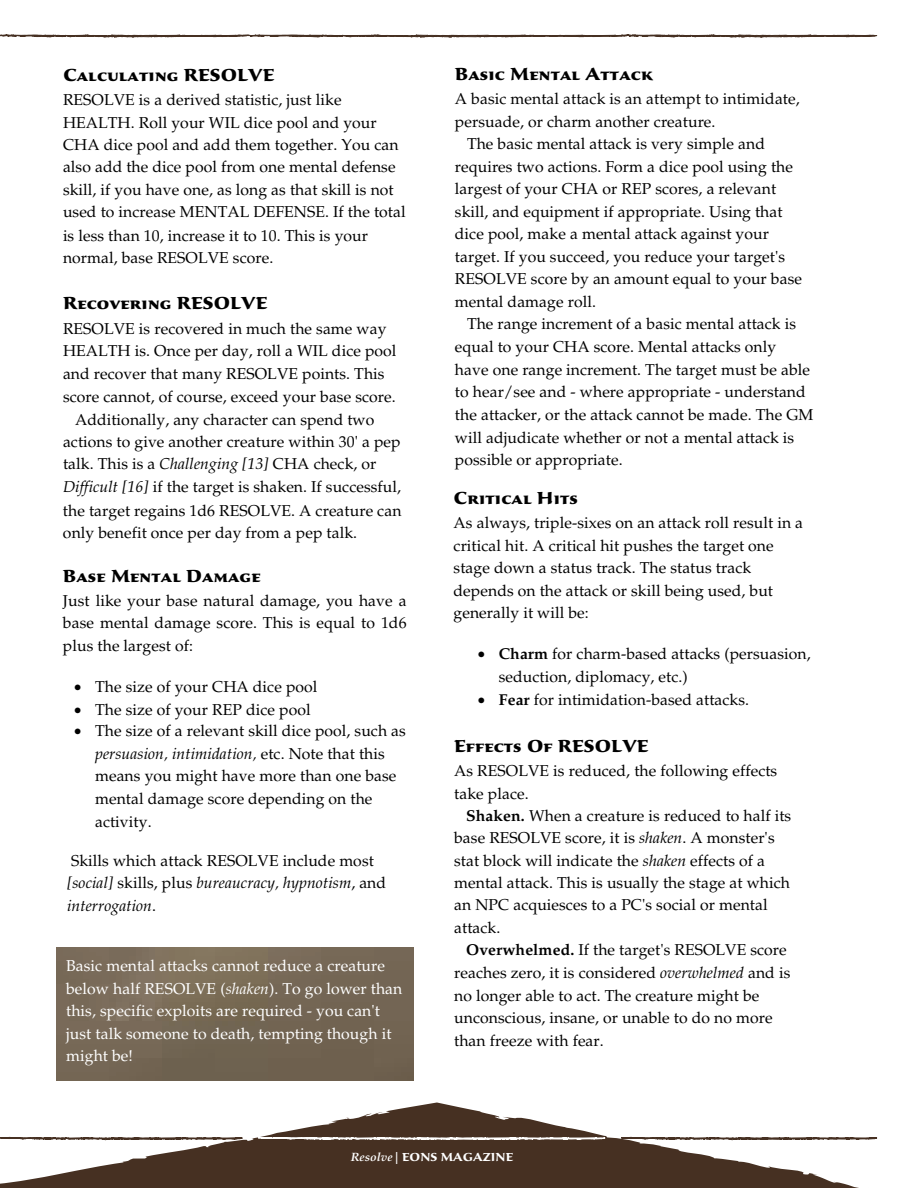
<style>
.page{position:relative;width:918px;height:1188px;background:#fff}
.page>*{position:absolute;margin:0;border:0;box-sizing:border-box;transform-origin:0 0}
.t1{font:900 18px "Sava Pro";letter-spacing:.005em;color:#000}
.t2{font:15.75px/22.5px "Palatino LT Std";letter-spacing:.005em;color:#000}
.t3{font:15.75px/22.5px "Palatino LT Std";letter-spacing:.005em;color:#fff}
.t4{font:700 12px "Sava Pro";color:#fff}
.s1{font-style:italic}
.s2{font-weight:700}
.s3{font-family:"Palatino LT Std";font-style:italic}
</style>
<div class="page">
<img style="left:56px;top:948px;width:357px;height:133px">
<svg style="left:0;top:34px;width:878px;height:4px"></svg>
<svg style="left:0;top:1103px;width:878px;height:85px;fill:#463022"></svg>
<svg style="left:258px;top:1136px;width:349px;height:5px"></svg>
<p class="t1" style="left:63px;top:63px;width:213px">Calculating RESOLVE</p>
<p class="t2" style="left:63px;top:89px;width:344px">RESOLVE is a derived statistic, just like HEALTH. Roll your WIL dice pool and your CHA dice pool and add them together. You can also add the dice pool from one mental defense skill, if you have one, as long as that skill is not used to increase MENTAL DEFENSE. If the total is less than 10, increase it to 10. This is your normal, base RESOLVE score.</p>
<p class="t1" style="left:63px;top:291px;width:206px">Recovering RESOLVE</p>
<p class="t2" style="left:63px;top:317px;width:325px">RESOLVE is recovered in much the same way</p>
<p class="t2" style="left:63px;top:340px;width:335px">HEALTH is. Once per day, roll a WIL dice pool</p>
<p class="t2" style="left:63px;top:363px;width:323px">and recover that many RESOLVE points. This</p>
<p class="t2" style="left:63px;top:386px;width:334px">score cannot, of course, exceed your base score.</p>
<p class="t2" style="left:75px;top:408px;width:301px">Additionally, any character can spend two</p>
<p class="t2" style="left:63px;top:431px;width:339px">actions to give another creature within 30' a pep</p>
<p class="t2" style="left:63px;top:453px;width:315px">talk. This is a <span class="s1">Challenging [13]</span> CHA check, or</p>
<p class="t2" style="left:63px;top:476px;width:340px"><span class="s1">Difficult [16]</span> if the target is shaken. If successful,</p>
<p class="t2" style="left:63px;top:499px;width:340px">the target regains 1d6 RESOLVE. A creature can</p>
<p class="t2" style="left:63px;top:522px;width:296px">only benefit once per day from a pep talk.</p>
<p class="t1" style="left:63px;top:564px;width:199px">Base Mental Damage</p>
<p class="t2" style="left:63px;top:590px;width:345px;text-align:justify">Just like your base natural damage, you have a base mental damage score. This is equal to 1d6 plus the largest of:</p>
<p class="t2" style="left:74px;top:676px;width:245px">• The size of your CHA dice pool</p>
<p class="t2" style="left:74px;top:698px;width:238px">• The size of your REP dice pool</p>
<p class="t2" style="left:95px;top:720px;width:312px;text-indent:-21px">• The size of a relevant skill dice pool, such as <span class="s1">persuasion, intimidation,</span> etc. Note that this means you might have more than one base mental damage score depending on the activity.</p>
<p class="t2" style="left:67px;top:849px;width:321px">Skills which attack RESOLVE include most <span class="s1">[social]</span> skills, plus <span class="s1">bureaucracy, hypnotism</span>, and <span class="s1">interrogation</span>.</p>
<p class="t3" style="left:66px;top:955px;width:338px">Basic mental attacks cannot reduce a creature below half RESOLVE (<span class="s1">shaken</span>). To go lower than this, specific exploits are required - you can't just talk someone to death, tempting though it might be!</p>
<p class="t1" style="left:455px;top:62px;width:200px">Basic Mental Attack</p>
<p class="t2" style="left:455px;top:88px;width:346px">A basic mental attack is an attempt to intimidate,</p>
<p class="t2" style="left:455px;top:110px;width:262px">persuade, or charm another creature.</p>
<p class="t2" style="left:467px;top:133px;width:300px">The basic mental attack is very simple and</p>
<p class="t2" style="left:455px;top:155px;width:340px">requires two actions. Form a dice pool using the</p>
<p class="t2" style="left:455px;top:178px;width:323px">largest of your CHA or REP scores, a relevant</p>
<p class="t2" style="left:455px;top:200px;width:329px">skill, and equipment if appropriate. Using that</p>
<p class="t2" style="left:455px;top:222px;width:315px">dice pool, make a mental attack against your</p>
<p class="t2" style="left:455px;top:245px;width:332px">target. If you succeed, you reduce your target's</p>
<p class="t2" style="left:455px;top:268px;width:349px">RESOLVE score by an amount equal to your base</p>
<p class="t2" style="left:455px;top:290px;width:143px">mental damage roll.</p>
<p class="t2" style="left:467px;top:313px;width:331px">The range increment of a basic mental attack is</p>
<p class="t2" style="left:455px;top:336px;width:323px">equal to your CHA score. Mental attacks only</p>
<p class="t2" style="left:455px;top:358px;width:357px">have one range increment. The target must be able</p>
<p class="t2" style="left:455px;top:381px;width:352px">to hear/see and - where appropriate - understand</p>
<p class="t2" style="left:455px;top:404px;width:360px">the attacker, or the attack cannot be made. The GM</p>
<p class="t2" style="left:455px;top:426px;width:341px">will adjudicate whether or not a mental attack is</p>
<p class="t2" style="left:455px;top:449px;width:169px">possible or appropriate.</p>
<p class="t1" style="left:454px;top:486px;width:126px">Critical Hits</p>
<p class="t2" style="left:454px;top:512px;width:351px">As always, triple-sixes on an attack roll result in a critical hit. A critical hit pushes the target one stage down a status track. The status track depends on the attack or skill being used, but generally it will be:</p>
<p class="t2" style="left:499px;top:642px;width:313px;line-height:23.1px;text-indent:-21px">• <span class="s2">Charm</span> for charm-based attacks (persuasion, seduction, diplomacy, etc.)</p>
<p class="t2" style="left:478px;top:688px;width:273px">• <span class="s2">Fear</span> for intimidation-based attacks.</p>
<p class="t1" style="left:454px;top:734px;width:196px">Effects Of RESOLVE</p>
<p class="t2" style="left:454px;top:759px;width:325px;line-height:23px">As RESOLVE is reduced, the following effects take place.</p>
<p class="t2" style="left:454px;top:804px;width:339px;text-indent:12px"><span class="s2">Shaken.</span> When a creature is reduced to half its base RESOLVE score, it is <span class="s1">shaken</span>. A monster's stat block will indicate the <span class="s1">shaken</span> effects of a mental attack. This is usually the stage at which an NPC acquiesces to a PC's social or mental attack.</p>
<p class="t2" style="left:454px;top:939px;width:338px;text-indent:12px"><span class="s2">Overwhelmed.</span> If the target's RESOLVE score reaches zero, it is considered <span class="s1">overwhelmed</span> and is no longer able to act. The creature might be unconscious, insane, or unable to do no more than freeze with fear.</p>
<p class="t4" style="left:351px;top:1149px;width:164px"><span class="s3">Resolve|</span>EONS MAGAZINE</p>
</div>
